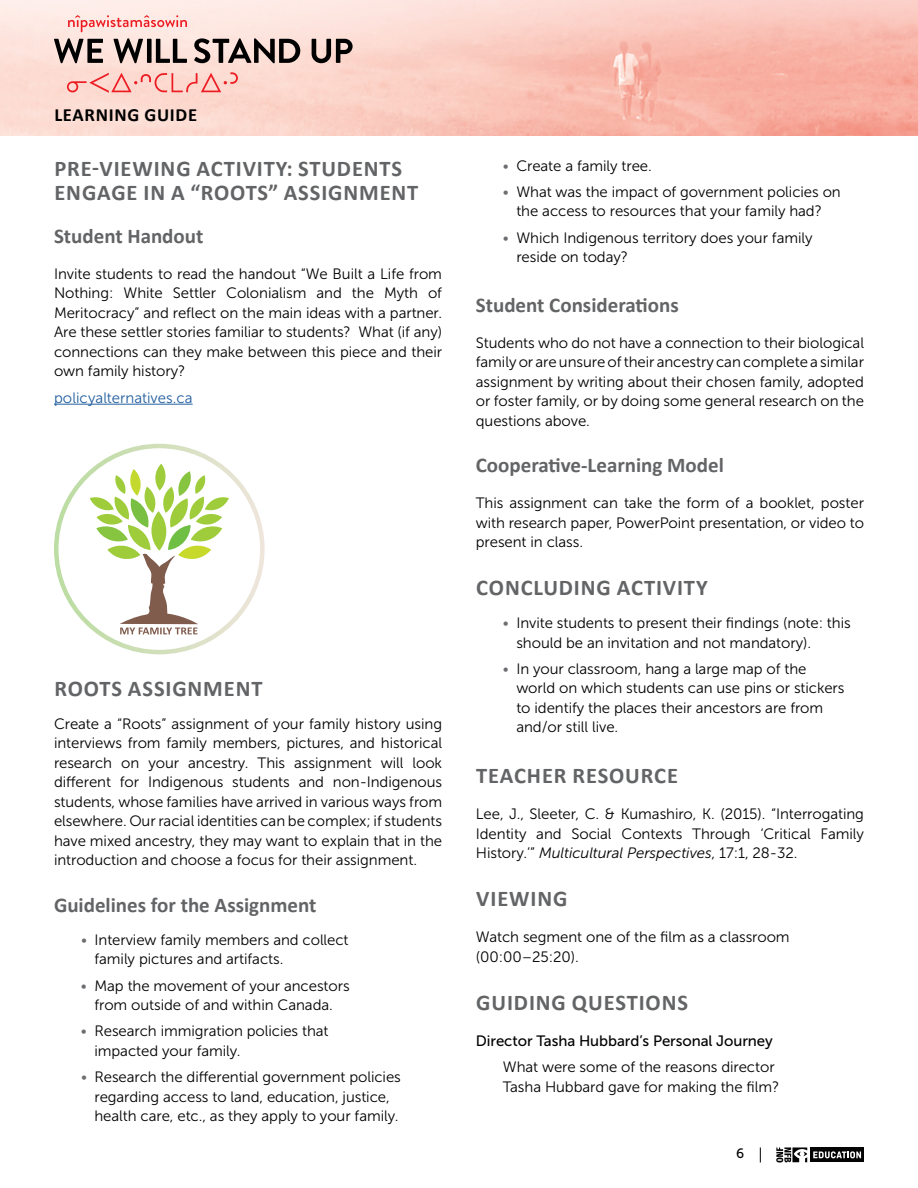
<style>
.page{position:relative;width:918px;height:1188px;background:#fff}
.page>*{position:absolute;margin:0;border:0;box-sizing:border-box;transform-origin:0 0}
.t1{font:700 22.5px/24px "Calibri";letter-spacing:.04em;color:#636466}
.t2{font:700 21px "Calibri";color:#636466}
.t3{font:700 18.6px "Calibri";letter-spacing:.04em;color:#000}
.t4{font:15px/19.5px "Museo Sans 300";letter-spacing:-.005em;color:#000}
.t5{font:15px "Museo Sans 500";letter-spacing:-.005em;color:#000}
.t6{font:15px "Museo Sans 300";letter-spacing:.005em;color:#215e9e}
.t7{font:13.5px "Museo Sans 500";color:#000}
.s1{color:#6d6e71}
.s2{font-style:italic}
</style>
<div class="page">
<img style="left:0;top:0;width:918px;height:135px">
<svg style="left:68px;top:15px;width:119px;height:17px;background:#fabfbc"></svg>
<svg style="left:194px;top:38px;width:159px;height:25px;background:#95837f"></svg>
<svg style="left:54px;top:38px;width:133px;height:25px;background:#9b8b87"></svg>
<svg style="left:67px;top:72px;width:171px;height:21px;background:#f9bbb4"></svg>
<div style="left:810px;top:1148px;width:54px;height:14px;background:#030303"></div>
<svg style="left:776px;top:1147px;width:31px;height:16px"></svg>
<svg style="left:813px;top:1151px;width:48px;height:7px"></svg>
<svg style="left:760px;top:1148px;width:1px;height:15px"></svg>
<hr style="left:54px;top:404px;width:139px;height:1px;background:#215e9e">
<svg style="left:90px;top:464px;width:139px;height:170px"></svg>
<p class="t3" style="left:54px;top:103px;width:144px">LEARNING GUIDE</p>
<h1 class="t1" style="left:54px;top:157px;width:365px">PRE-VIEWING ACTIVITY: STUDENTS<br>ENGAGE IN A “ROOTS” ASSIGNMENT</h1>
<h2 class="t2" style="left:54px;top:223px;width:151px">Student Handout</h2>
<p class="t4" style="left:54px;top:264px;width:390px;text-align:justify">Invite students to read the handout “We Built a Life from Nothing: White Settler Colonialism and the Myth of Meritocracy” and reflect on the main ideas with a partner.<br>Are these settler stories familiar to students? What (if any) connections can they make between this piece and their own family history?</p>
<p class="t6" style="left:54px;top:389px;width:140px">policyalternatives.ca</p>
<h1 class="t1" style="left:54px;top:676px;width:210px">ROOTS ASSIGNMENT</h1>
<p class="t4" style="left:54px;top:714px;width:390px;text-align:justify">Create a “Roots” assignment of your family history using interviews from family members, pictures, and historical research on your ancestry. This assignment will look different for Indigenous students and non-Indigenous students, whose families have arrived in various ways from elsewhere. Our racial identities can be complex; if students have mixed ancestry, they may want to explain that in the introduction and choose a focus for their assignment.</p>
<h2 class="t2" style="left:54px;top:892px;width:264px">Guidelines for the Assignment</h2>
<p class="t4" style="left:94px;top:930px;width:256px;text-indent:-13px"><span class="s1">•</span> Interview family members and collect family pictures and artifacts.</p>
<p class="t4" style="left:81px;top:976px;width:270px;text-align:center"><span class="s1">•</span> Map the movement of your ancestors from outside of and within Canada.</p>
<p class="t4" style="left:95px;top:1022px;width:236px;text-indent:-14px"><span class="s1">•</span> Research immigration policies that impacted your family.</p>
<p class="t4" style="left:94px;top:1067px;width:308px;text-indent:-13px"><span class="s1">•</span> Research the differential government policies regarding access to land, education, justice, health care, etc., as they apply to your family.</p>
<p class="t4" style="left:503px;top:156px;width:151px"><span class="s1">•</span> Create a family tree.</p>
<p class="t4" style="left:503px;top:182px;width:339px;text-align:center"><span class="s1">•</span> What was the impact of government policies on the access to resources that your family had?</p>
<p class="t4" style="left:516px;top:228px;width:298px;text-indent:-13px"><span class="s1">•</span> Which Indigenous territory does your family reside on today?</p>
<h2 class="t2" style="left:476px;top:291px;width:204px">Student Considerations</h2>
<p class="t4" style="left:476px;top:333px;width:390px;text-align:justify">Students who do not have a connection to their biological family or are unsure of their ancestry can complete a similar assignment by writing about their chosen family, adopted or foster family, or by doing some general research on the questions above.</p>
<h2 class="t2" style="left:476px;top:452px;width:250px">Cooperative-Learning Model</h2>
<p class="t4" style="left:476px;top:493px;width:390px;text-align:justify">This assignment can take the form of a booklet, poster with research paper, PowerPoint presentation, or video to present in class.</p>
<h1 class="t1" style="left:476px;top:576px;width:233px">CONCLUDING ACTIVITY</h1>
<p class="t4" style="left:516px;top:613px;width:336px;text-indent:-14px"><span class="s1">•</span> Invite students to present their findings (note: this should be an invitation and not mandatory).</p>
<p class="t4" style="left:516px;top:659px;width:330px;text-indent:-14px"><span class="s1">•</span> In your classroom, hang a large map of the world on which students can use pins or stickers to identify the places their ancestors are from and/or still live.</p>
<h1 class="t1" style="left:476px;top:764px;width:203px">TEACHER RESOURCE</h1>
<p class="t4" style="left:476px;top:805px;width:390px;text-align:justify">Lee, J., Sleeter, C. &amp; Kumashiro, K. (2015). “Interrogating Identity and Social Contexts Through ‘Critical Family History.’” <span class="s2">Multicultural Perspectives</span>, 17:1, 28-32.</p>
<h1 class="t1" style="left:476px;top:887px;width:93px">VIEWING</h1>
<p class="t4" style="left:476px;top:928px;width:315px">Watch segment one of the film as a classroom (00:00–25:20).</p>
<h1 class="t1" style="left:476px;top:990px;width:213px">GUIDING QUESTIONS</h1>
<p class="t5" style="left:476px;top:1032px;width:298px">Director Tasha Hubbard’s Personal Journey</p>
<p class="t4" style="left:503px;top:1057px;width:278px">What were some of the reasons director<br>Tasha Hubbard gave for making the film?</p>
<p class="t7" style="left:736px;top:1146px;width:10px">6</p>
</div>
